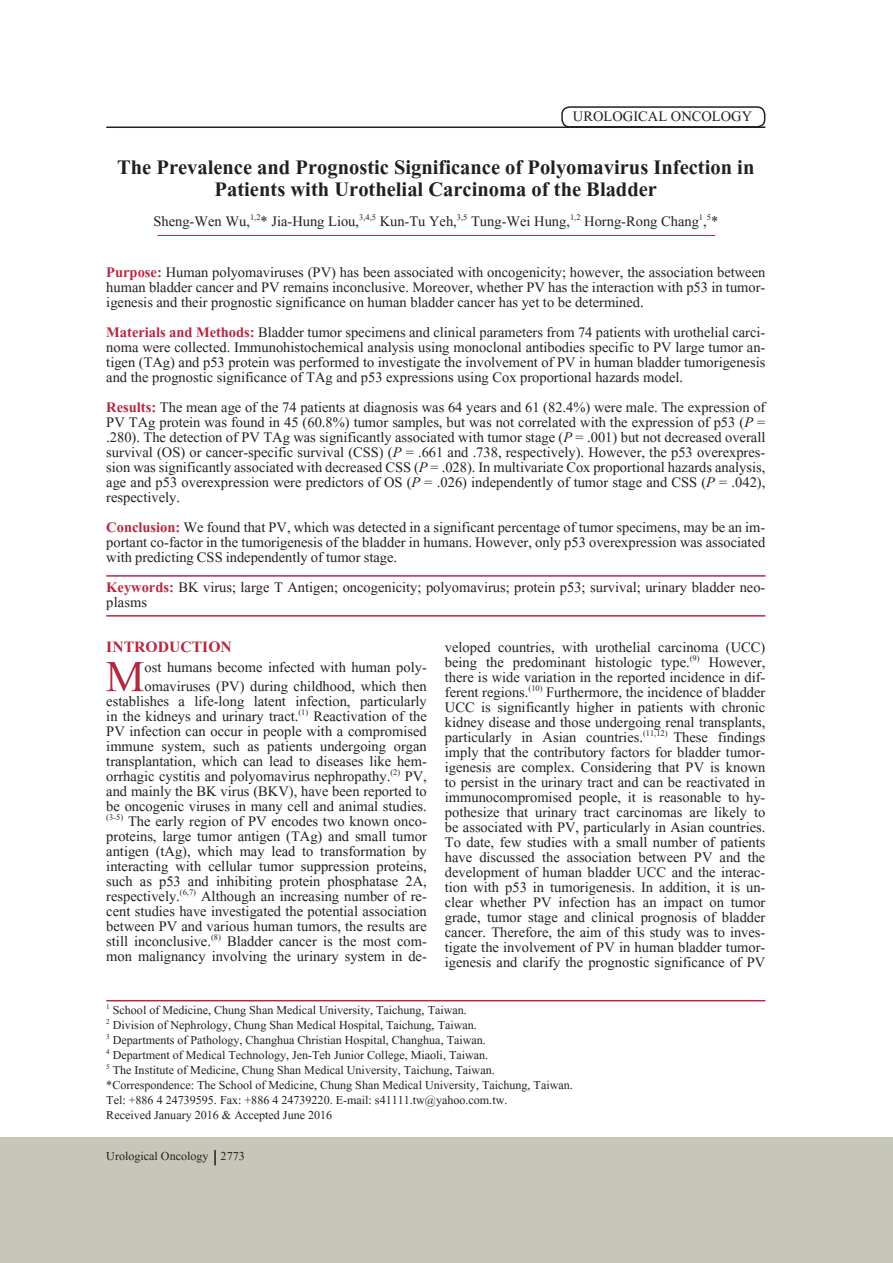
<style>
.page{position:relative;width:893px;height:1263px;background:#fff}
.page>*{position:absolute;margin:0;border:0;box-sizing:border-box;transform-origin:0 0}
.t1{font:54.6px "Aparajita";color:#b62841}
.t2{font:700 25.5px/22.5px "Aparajita";color:#231f20;text-align:center}
.t3{font:700 19.5px "Aparajita";color:#b62841}
.t4{font:18px/15px "Aparajita";color:#231f20;text-align:justify}
.t5{font:15px "Aparajita";color:#231f20}
.s1{font-weight:700;color:#b62841}
.s2{font-style:italic}
</style>
<div class="page">
<div style="left:0;top:1137px;width:893px;height:126px;background:#c7c7b9"></div>
<hr style="left:106px;top:126px;width:659px;height:2px;background:#231f20">
<div style="left:561px;top:106px;width:204px;height:22px;border:2px solid #231f20;border-radius:8px"></div>
<hr style="left:106px;top:575px;width:659px;height:2px;background:#b62841">
<hr style="left:106px;top:615px;width:659px;height:2px;background:#b62841">
<hr style="left:157px;top:235px;width:558px;height:1px;background:#b62841">
<hr style="left:106px;top:1000px;width:659px;height:1px;background:#b62841">
<svg style="left:214px;top:1150px;width:2px;height:15px"></svg>
<p class="t4" style="left:573px;top:110px;width:181px">UROLOGICAL ONCOLOGY</p>
<p class="t2" style="left:117px;top:158px;width:639px">The Prevalence and Prognostic Significance of Polyomavirus Infection in<br>Patients with Urothelial Carcinoma of the Bladder</p>
<p class="t4" style="left:153px;top:216px;width:566px">Sheng-Wen Wu,<sup>1,2</sup>* Jia-Hung Liou,<sup>3,4,5</sup> Kun-Tu Yeh,<sup>3,5</sup> Tung-Wei Hung,<sup>1,2</sup> Horng-Rong Chang<sup>1</sup>,<sup>5</sup>*</p>
<p class="t4" style="left:106px;top:266px;width:661px"><span class="s1">Purpose:</span> Human polyomaviruses (PV) has been associated with oncogenicity; however, the association between human bladder cancer and PV remains inconclusive. Moreover, whether PV has the interaction with p53 in tumor&shy;igenesis and their prognostic significance on human bladder cancer has yet to be determined.</p>
<p class="t4" style="left:106px;top:326px;width:661px"><span class="s1">Materials and Methods:</span> Bladder tumor specimens and clinical parameters from 74 patients with urothelial carci&shy;noma were collected. Immunohistochemical analysis using monoclonal antibodies specific to PV large tumor an&shy;tigen (TAg) and p53 protein was performed to investigate the involvement of PV in human bladder tumorigenesis and the prognostic significance of TAg and p53 expressions using Cox proportional hazards model.</p>
<p class="t4" style="left:106px;top:401px;width:661px"><span class="s1">Results:</span> The mean age of the 74 patients at diagnosis was 64 years and 61 (82.4%) were male. The expression of PV TAg protein was found in 45 (60.8%) tumor samples, but was not correlated with the expression of p53 (<span class="s2">P</span> = .280). The detection of PV TAg was significantly associated with tumor stage (<span class="s2">P</span> = .001) but not decreased overall survival (OS) or cancer-specific survival (CSS) (<span class="s2">P</span> = .661 and .738, respectively). However, the p53 overexpres&shy;sion was significantly associated with decreased CSS (<span class="s2">P</span> = .028). In multivariate Cox proportional hazards analysis, age and p53 overexpression were predictors of OS (<span class="s2">P</span> = .026) independently of tumor stage and CSS (<span class="s2">P</span> = .042), respectively.</p>
<p class="t4" style="left:106px;top:521px;width:661px"><span class="s1">Conclusion:</span> We found that PV, which was detected in a significant percentage of tumor specimens, may be an im&shy;portant co-factor in the tumorigenesis of the bladder in humans. However, only p53 overexpression was associated with predicting CSS independently of tumor stage.</p>
<p class="t4" style="left:106px;top:581px;width:661px"><span class="s1">Keywords:</span> BK virus; large T Antigen; oncogenicity; polyomavirus; protein p53; survival; urinary bladder neo&shy;plasms</p>
<p class="t3" style="left:106px;top:638px;width:127px">INTRODUCTION</p>
<p class="t1" style="left:106px;top:650px;width:41px">M</p>
<p class="t4" style="left:145px;top:659px;width:284px;line-height:19.5px">ost humans become infected with human poly&shy;omaviruses (PV) during childhood, which then</p>
<p class="t4" style="left:106px;top:696px;width:322px">establishes a life-long latent infection, particularly in the kidneys and urinary tract.<sup>(1)</sup> Reactivation of the PV infection can occur in people with a compromised immune system, such as patients undergoing organ transplantation, which can lead to diseases like hem&shy;orrhagic cystitis and polyomavirus nephropathy.<sup>(2)</sup> PV, and mainly the BK virus (BKV), have been reported to be oncogenic viruses in many cell and animal studies. <sup>(3-5)</sup> The early region of PV encodes two known onco&shy;proteins, large tumor antigen (TAg) and small tumor antigen (tAg), which may lead to transformation by interacting with cellular tumor suppression proteins, such as p53 and inhibiting protein phosphatase 2A, respectively.<sup>(6,7)</sup> Although an increasing number of re&shy;cent studies have investigated the potential association between PV and various human tumors, the results are still inconclusive.<sup>(8)</sup> Bladder cancer is the most com&shy;mon malignancy involving the urinary system in de-</p>
<p class="t4" style="left:445px;top:641px;width:322px">veloped countries, with urothelial carcinoma (UCC) being the predominant histologic type.<sup>(9)</sup> However, there is wide variation in the reported incidence in dif&shy;ferent regions.<sup>(10)</sup> Furthermore, the incidence of bladder UCC is significantly higher in patients with chronic kidney disease and those undergoing renal transplants, particularly in Asian countries.<sup>(11,12)</sup> These findings imply that the contributory factors for bladder tumor&shy;igenesis are complex. Considering that PV is known to persist in the urinary tract and can be reactivated in immunocompromised people, it is reasonable to hy&shy;pothesize that urinary tract carcinomas are likely to be associated with PV, particularly in Asian countries.</p>
<p class="t4" style="left:445px;top:836px;width:322px">To date, few studies with a small number of patients have discussed the association between PV and the development of human bladder UCC and the interac&shy;tion with p53 in tumorigenesis. In addition, it is un&shy;clear whether PV infection has an impact on tumor grade, tumor stage and clinical prognosis of bladder cancer. Therefore, the aim of this study was to inves&shy;tigate the involvement of PV in human bladder tumor&shy;igenesis and clarify the prognostic significance of PV</p>
<p class="t5" style="left:106px;top:1002px;width:362px"><sup>1</sup> School of Medicine, Chung Shan Medical University, Taichung, Taiwan.</p>
<p class="t5" style="left:106px;top:1017px;width:372px"><sup>2</sup> Division of Nephrology, Chung Shan Medical Hospital, Taichung, Taiwan.</p>
<p class="t5" style="left:106px;top:1032px;width:381px"><sup>3</sup> Departments of Pathology, Changhua Christian Hospital, Changhua, Taiwan.</p>
<p class="t5" style="left:106px;top:1047px;width:383px"><sup>4</sup> Department of Medical Technology, Jen-Teh Junior College, Miaoli, Taiwan.</p>
<p class="t5" style="left:106px;top:1062px;width:390px"><sup>5</sup> The Institute of Medicine, Chung Shan Medical University, Taichung, Taiwan.</p>
<p class="t5" style="left:106px;top:1077px;width:468px">*Correspondence: The School of Medicine, Chung Shan Medical University, Taichung, Taiwan.</p>
<p class="t5" style="left:106px;top:1092px;width:403px">Tel: +886 4 24739595. Fax: +886 4 24739220. E-mail: s41111.tw@yahoo.com.tw.</p>
<p class="t5" style="left:106px;top:1107px;width:227px">Received January 2016 &amp; Accepted June 2016</p>
<p class="t5" style="left:106px;top:1149px;width:140px">Urological Oncology 2773</p>
</div>
